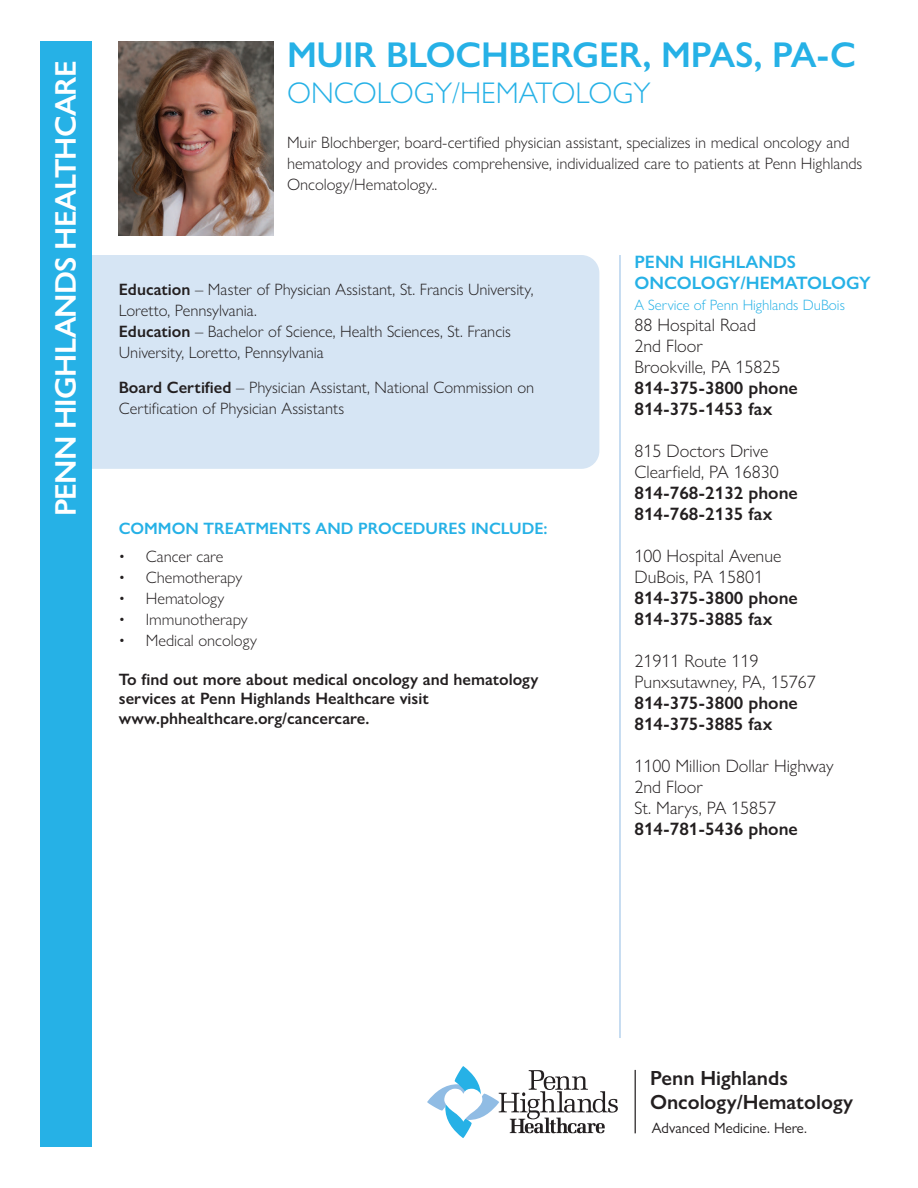
<style>
.page{position:relative;width:918px;height:1188px;background:#fff}
.page>*{position:absolute;margin:0;border:0;box-sizing:border-box;transform-origin:0 0}
.t1{font:600 36px "Gill Sans Nova";letter-spacing:-.01em;color:#26b1e6}
.t2{font:600 30px "Gill Sans Nova";letter-spacing:-.025em;color:#fff}
.t3{font:300 30px "Gill Sans Nova";color:#26b1e6}
.t4{font:600 20.55px "Gill Sans Nova";color:#231f20}
.t5{font:300 18px "Gill Sans Nova";color:#231f20}
.t6{font:600 18px "Gill Sans Nova";color:#231f20}
.t7{font:600 18px "Gill Sans Nova";color:#26b1e6}
.t8{font:300 16.5px "Gill Sans Nova";color:#231f20}
.t9{font:600 16.5px "Gill Sans Nova";color:#231f20}
.t10{font:600 16.5px "Gill Sans Nova";color:#26b1e6}
.t11{font:300 15px "Gill Sans Nova";color:#26b1e6}
.t12{font:15px "Gill Sans Nova";color:#231f20}
.s1{font-weight:600}
</style>
<div class="page">
<img style="left:119px;top:41px;width:154px;height:194px">
<div style="left:59px;top:255px;width:540px;height:214px;background:#d6e5f4;border-radius:18px"></div>
<div style="left:41px;top:41px;width:51px;height:1106px;background:#26b1e6"></div>
<hr style="left:620px;top:255px;width:1px;height:783px;background:#90bce4">
<svg style="left:427px;top:1066px;width:191px;height:72px"></svg>
<hr style="left:635px;top:1070px;width:1px;height:63px;background:#231f20">
<p class="t2" style="left:47px;top:516px;width:457px;rotate:-90deg">PENN HIGHLANDS HEALTHCARE</p>
<p class="t1" style="left:287px;top:33px;width:571px">MUIR BLOCHBERGER, MPAS, PA-C</p>
<p class="t3" style="left:287px;top:75px;width:365px">ONCOLOGY/HEMATOLOGY</p>
<p class="t8" style="left:287px;top:133px;width:564px">Muir Blochberger, board-certified physician assistant, specializes in medical oncology and</p>
<p class="t8" style="left:287px;top:154px;width:577px">hematology and provides comprehensive, individualized care to patients at Penn Highlands</p>
<p class="t8" style="left:287px;top:175px;width:152px">Oncology/Hematology..</p>
<p class="t8" style="left:119px;top:279px;width:416px"><span class="s1">Education</span> – Master of Physician Assistant, St. Francis University,</p>
<p class="t8" style="left:119px;top:300px;width:139px">Loretto, Pennsylvania.</p>
<p class="t8" style="left:119px;top:321px;width:394px"><span class="s1">Education</span> – Bachelor of Science, Health Sciences, St. Francis</p>
<p class="t8" style="left:119px;top:342px;width:206px">University, Loretto, Pennsylvania</p>
<p class="t8" style="left:119px;top:377px;width:417px"><span class="s1">Board Certified</span> – Physician Assistant, National Commission on</p>
<p class="t8" style="left:119px;top:398px;width:227px">Certification of Physician Assistants</p>
<p class="t10" style="left:119px;top:518px;width:430px">COMMON TREATMENTS AND PROCEDURES INCLUDE:</p>
<p class="t8" style="left:119px;top:546px;width:106px">• Cancer care</p>
<p class="t8" style="left:119px;top:567px;width:125px">• Chemotherapy</p>
<p class="t8" style="left:119px;top:588px;width:107px">• Hematology</p>
<p class="t8" style="left:119px;top:609px;width:131px">• Immunotherapy</p>
<p class="t8" style="left:119px;top:630px;width:140px">• Medical oncology</p>
<p class="t9" style="left:119px;top:669px;width:421px">To find out more about medical oncology and hematology</p>
<p class="t9" style="left:119px;top:688px;width:311px">services at Penn Highlands Healthcare visit</p>
<p class="t9" style="left:119px;top:708px;width:252px">www.phhealthcare.org/cancercare.</p>
<p class="t7" style="left:634px;top:251px;width:163px">PENN HIGHLANDS</p>
<p class="t7" style="left:634px;top:272px;width:238px">ONCOLOGY/HEMATOLOGY</p>
<p class="t11" style="left:634px;top:296px;width:212px">A Service of Penn Highlands DuBois</p>
<p class="t5" style="left:634px;top:314px;width:123px">88 Hospital Road</p>
<p class="t5" style="left:634px;top:335px;width:70px">2nd Floor</p>
<p class="t5" style="left:634px;top:356px;width:148px">Brookville, PA 15825</p>
<p class="t6" style="left:634px;top:377px;width:165px">814-375-3800 phone</p>
<p class="t6" style="left:634px;top:398px;width:139px">814-375-1453 fax</p>
<p class="t5" style="left:634px;top:440px;width:135px">815 Doctors Drive</p>
<p class="t5" style="left:634px;top:461px;width:146px">Clearfield, PA 16830</p>
<p class="t6" style="left:634px;top:482px;width:165px">814-768-2132 phone</p>
<p class="t6" style="left:634px;top:503px;width:139px">814-768-2135 fax</p>
<p class="t5" style="left:634px;top:545px;width:148px">100 Hospital Avenue</p>
<p class="t5" style="left:634px;top:566px;width:130px">DuBois, PA 15801</p>
<p class="t6" style="left:634px;top:587px;width:165px">814-375-3800 phone</p>
<p class="t6" style="left:634px;top:608px;width:139px">814-375-3885 fax</p>
<p class="t5" style="left:634px;top:650px;width:126px">21911 Route 119</p>
<p class="t5" style="left:634px;top:671px;width:183px">Punxsutawney, PA, 15767</p>
<p class="t6" style="left:634px;top:692px;width:165px">814-375-3800 phone</p>
<p class="t6" style="left:634px;top:713px;width:139px">814-375-3885 fax</p>
<p class="t5" style="left:634px;top:755px;width:201px">1100 Million Dollar Highway</p>
<p class="t5" style="left:634px;top:776px;width:70px">2nd Floor</p>
<p class="t5" style="left:634px;top:797px;width:143px">St. Marys, PA 15857</p>
<p class="t6" style="left:634px;top:818px;width:165px">814-781-5436 phone</p>
<p class="t4" style="left:650px;top:1065px;width:139px">Penn Highlands</p>
<p class="t4" style="left:650px;top:1089px;width:205px">Oncology/Hematology</p>
<p class="t12" style="left:652px;top:1119px;width:157px">Advanced Medicine. Here.</p>
</div>
